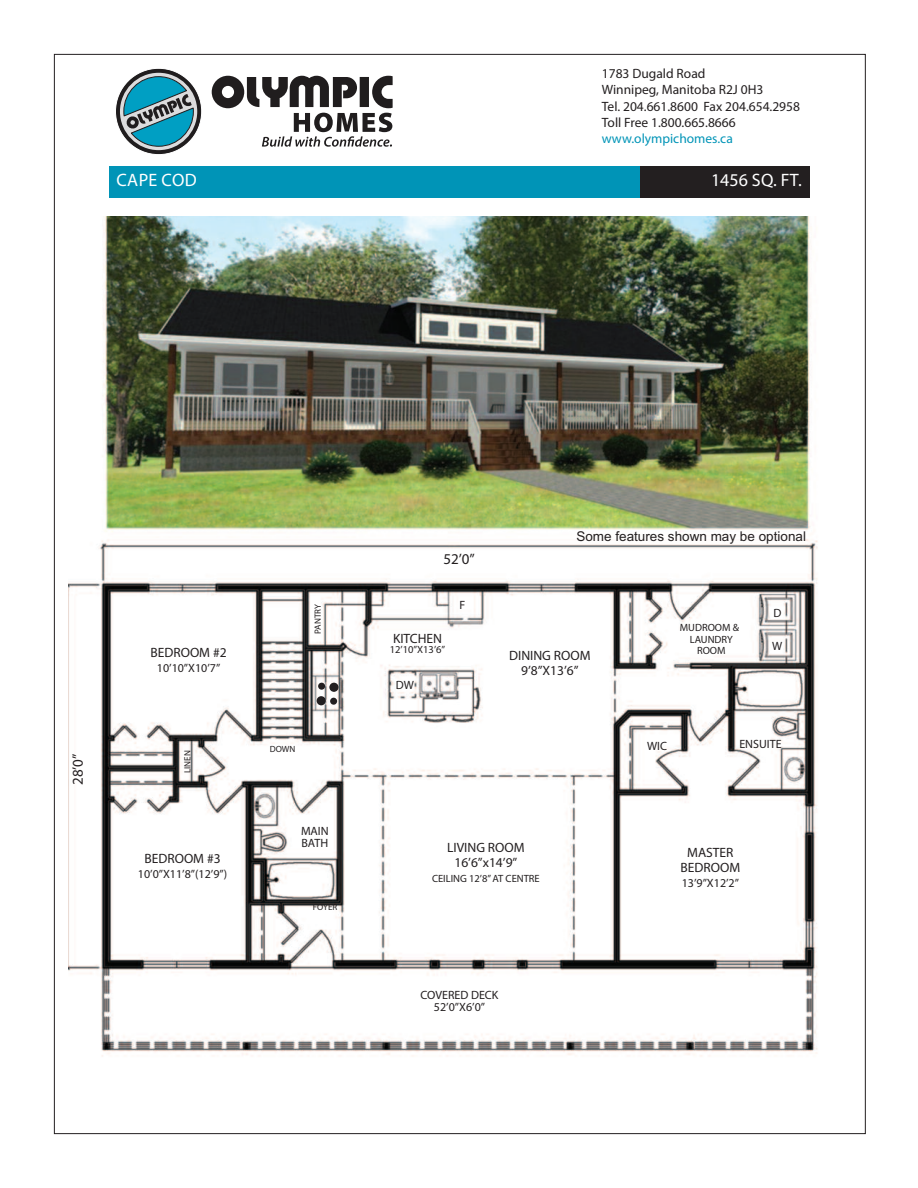
<style>
.page{position:relative;width:918px;height:1188px;background:#fff}
.page>*{position:absolute;margin:0;border:0;box-sizing:border-box;transform-origin:0 0}
.t1{font:18px "Myriad Pro";letter-spacing:.02em;color:#fff}
.t2{font:15px "Myriad Pro";color:#231f20}
.t3{font:13.5px/16.2px "Myriad Pro";color:#231f20;text-align:center}
.t4{font:13.5px "Arial";color:#231f20}
.t5{font:13.5px "Myriad Pro";color:#0094b7}
.t6{font:12px/12px "Myriad Pro";color:#231f20}
.t7{font:10.5px/12px "Myriad Pro";color:#231f20;text-align:center}
.t8{font:9px "Myriad Pro";color:#231f20}
</style>
<div class="page">
<img style="left:68px;top:217px;width:750px;height:840px">
<div style="left:640px;top:166px;width:169px;height:32px;background:#231f20"></div>
<svg style="left:116px;top:68px;width:86px;height:86px"></svg>
<div style="left:120px;top:73px;width:77px;height:77px;background:#dcdcdd;border-radius:50%"></div>
<svg style="left:123px;top:76px;width:71px;height:71px"></svg>
<svg style="left:212px;top:76px;width:181px;height:71px"></svg>
<div style="left:109px;top:166px;width:531px;height:32px;background:#0094b7"></div>
<div style="left:318px;top:683px;width:7px;height:7px;background:#231f20;border-radius:50%"></div>
<div style="left:330px;top:698px;width:7px;height:7px;background:#231f20;border-radius:50%"></div>
<div style="left:329px;top:683px;width:10px;height:9px;background:#231f20;border-radius:50%"></div>
<div style="left:317px;top:696px;width:9px;height:9px;background:#231f20;border-radius:50%"></div>
<p class="t3" style="left:602px;top:67px;width:200px;text-align:left">1783 Dugald Road<br>Winnipeg, Manitoba R2J 0H3<br>Tel. 204.661.8600 Fax 204.654.2958<br>Toll Free 1.800.665.8666</p>
<p class="t5" style="left:602px;top:133px;width:132px">www.olympichomes.ca</p>
<h1 class="t1" style="left:116px;top:174px;width:82px">CAPE COD</h1>
<h1 class="t1" style="left:711px;top:174px;width:92px">1456 SQ. FT.</h1>
<p class="t2" style="left:72px;top:785px;width:33px;rotate:-90deg">28’0”</p>
<p class="t3" style="left:150px;top:646px;width:78px">BEDROOM #2</p>
<p class="t6" style="left:157px;top:663px;width:65px">10’10”X10’7”</p>
<p class="t8" style="left:184px;top:773px;width:24px;rotate:-90deg">LINEN</p>
<p class="t3" style="left:144px;top:851px;width:78px">BEDROOM #3</p>
<p class="t6" style="left:138px;top:869px;width:91px">10’0”X11’8”(12’9”)</p>
<p class="t8" style="left:314px;top:634px;width:31px;rotate:-90deg">PANTRY</p>
<p class="t8" style="left:270px;top:745px;width:27px">DOWN</p>
<p class="t6" style="left:301px;top:825px;width:29px">MAIN<br>BATH</p>
<p class="t8" style="left:313px;top:903px;width:26px">FOYER</p>
<p class="t2" style="left:443px;top:553px;width:33px">52’0”</p>
<p class="t3" style="left:393px;top:631px;width:51px">KITCHEN</p>
<p class="t7" style="left:390px;top:644px;width:57px">12’10”X13’6”</p>
<p class="t6" style="left:396px;top:680px;width:20px">DW</p>
<p class="t6" style="left:460px;top:600px;width:7px">F</p>
<p class="t4" style="left:576px;top:529px;width:231px">Some features shown may be optional</p>
<p class="t3" style="left:509px;top:649px;width:83px;line-height:15px">DINING ROOM<br>9’8”X13’6”</p>
<p class="t7" style="left:680px;top:622px;width:61px">MUDROOM &amp;<br>LAUNDRY</p>
<p class="t7" style="left:697px;top:645px;width:30px">ROOM</p>
<p class="t6" style="left:773px;top:607px;width:9px">D</p>
<p class="t6" style="left:772px;top:641px;width:12px">W</p>
<p class="t6" style="left:647px;top:741px;width:21px">WIC</p>
<p class="t6" style="left:739px;top:739px;width:44px">ENSUITE</p>
<p class="t3" style="left:447px;top:841px;width:79px;line-height:15px">LIVING ROOM<br>16’6”x14’9”</p>
<p class="t7" style="left:432px;top:873px;width:109px">CEILING 12’8”AT CENTRE</p>
<p class="t6" style="left:421px;top:990px;width:79px;text-align:center">COVERED DECK<br>52’0”X6’0”</p>
<p class="t3" style="left:681px;top:846px;width:61px;line-height:15px">MASTER<br>BEDROOM</p>
<p class="t6" style="left:682px;top:878px;width:59px">13’9”X12’2”</p>
</div>
